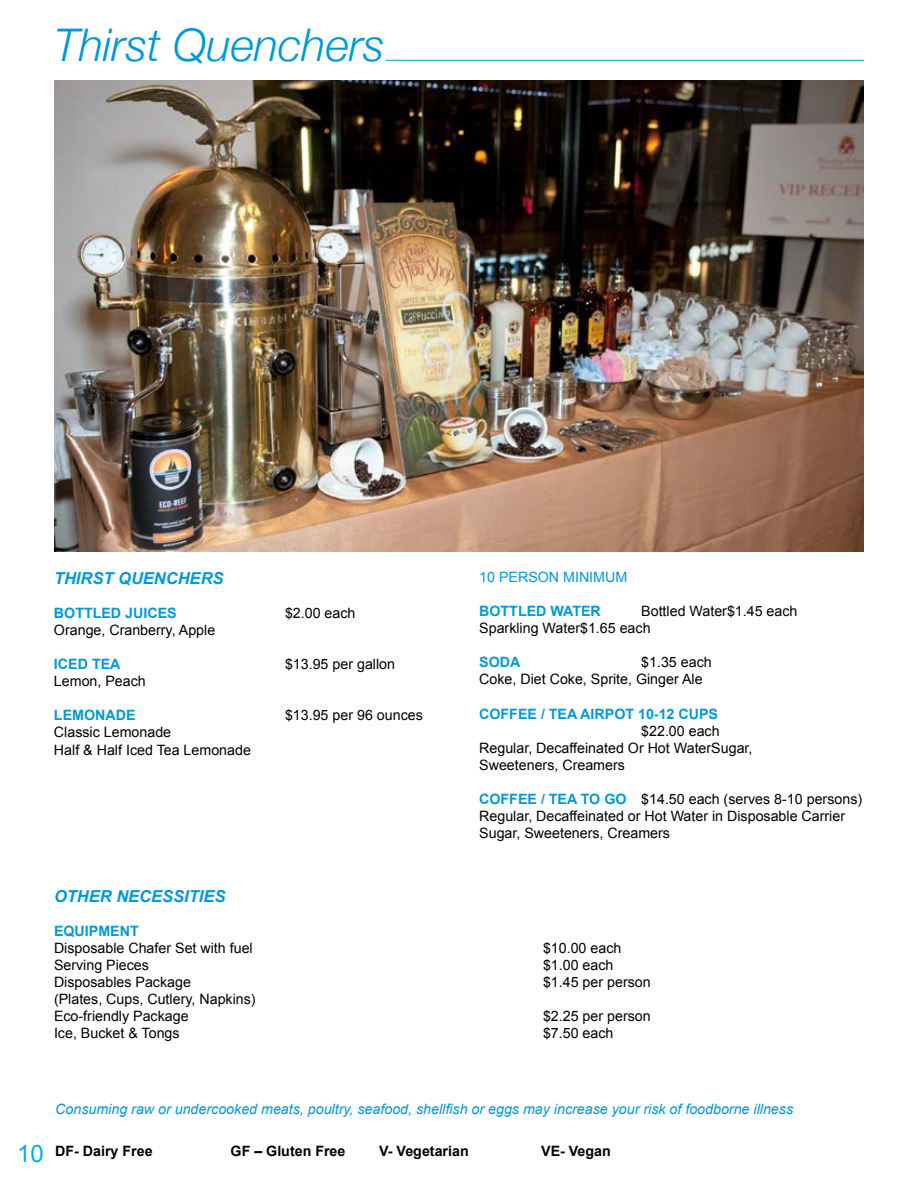
<style>
.page{position:relative;width:918px;height:1188px;background:#fff}
.page>*{position:absolute;margin:0;border:0;box-sizing:border-box;transform-origin:0 0}
.t1{font:italic 300 45px "Helvetica Neue";color:#0099d8}
.t2{font:24px "Arial";color:#00aeef}
.t3{font:italic 700 16.5px "Arial";color:#0099d8}
.t4{font:14.25px/17.1px "Arial";color:#000}
.t5{font:italic 14.25px "Arial";color:#0099d8}
.t6{font:700 14.25px "Arial";color:#0099d8}
.t7{font:700 14.25px "Arial";color:#000}
.t8{font:14.25px "Arial";color:#0099d8}
.s1{font-weight:700;color:#0099d8}
</style>
<div class="page">
<img style="left:54px;top:81px;width:810px;height:471px">
<hr style="left:386px;top:60px;width:478px;height:1px;background:#0099d8">
<h1 class="t1" style="left:54px;top:9px;width:332px">Thirst Quenchers</h1>
<p class="t3" style="left:54px;top:567px;width:171px">THIRST QUENCHERS</p>
<p class="t6" style="left:54px;top:603px;width:124px">BOTTLED JUICES</p>
<p class="t4" style="left:285px;top:604px;width:72px">$2.00 each</p>
<p class="t4" style="left:54px;top:621px;width:163px">Orange, Cranberry, Apple</p>
<p class="t6" style="left:54px;top:655px;width:68px">ICED TEA</p>
<p class="t4" style="left:285px;top:656px;width:112px">$13.95 per gallon</p>
<p class="t4" style="left:54px;top:673px;width:93px">Lemon, Peach</p>
<p class="t6" style="left:54px;top:706px;width:83px">LEMONADE</p>
<p class="t4" style="left:285px;top:707px;width:139px">$13.95 per 96 ounces</p>
<p class="t4" style="left:54px;top:724px;width:198px">Classic Lemonade<br>Half &amp; Half Iced Tea Lemonade</p>
<p class="t8" style="left:479px;top:568px;width:150px">10 PERSON MINIMUM</p>
<p class="t6" style="left:479px;top:602px;width:123px">BOTTLED WATER</p>
<p class="t4" style="left:479px;top:603px;width:320px;text-indent:162px">Bottled Water$1.45 each<br>Sparkling Water$1.65 each</p>
<p class="t6" style="left:479px;top:653px;width:43px">SODA</p>
<p class="t4" style="left:479px;top:654px;width:234px;text-indent:162px">$1.35 each<br>Coke, Diet Coke, Sprite, Ginger Ale</p>
<p class="t6" style="left:479px;top:704px;width:240px">COFFEE / TEA AIRPOT 10-12 CUPS</p>
<p class="t4" style="left:479px;top:722px;width:275px;text-indent:162px">$22.00 each<br>Regular, Decaffeinated Or Hot WaterSugar,<br>Sweeteners, Creamers</p>
<p class="t4" style="left:479px;top:791px;width:384px"><span class="s1">COFFEE / TEA TO GO</span> $14.50 each (serves 8-10 persons)<br>Regular, Decaffeinated or Hot Water in Disposable Carrier<br>Sugar, Sweeteners, Creamers</p>
<p class="t3" style="left:54px;top:885px;width:173px">OTHER NECESSITIES</p>
<p class="t6" style="left:54px;top:921px;width:86px">EQUIPMENT</p>
<p class="t4" style="left:54px;top:939px;width:200px">Disposable Chafer Set with fuel</p>
<p class="t4" style="left:543px;top:939px;width:80px">$10.00 each</p>
<p class="t4" style="left:54px;top:957px;width:97px">Serving Pieces</p>
<p class="t4" style="left:543px;top:957px;width:72px">$1.00 each</p>
<p class="t4" style="left:54px;top:974px;width:139px">Disposables Package</p>
<p class="t4" style="left:543px;top:974px;width:109px">$1.45 per person</p>
<p class="t4" style="left:54px;top:991px;width:203px">(Plates, Cups, Cutlery, Napkins)<br>Eco-friendly Package</p>
<p class="t4" style="left:543px;top:1008px;width:109px">$2.25 per person</p>
<p class="t4" style="left:54px;top:1025px;width:127px">Ice, Bucket &amp; Tongs</p>
<p class="t4" style="left:543px;top:1025px;width:72px">$7.50 each</p>
<h2 class="t2" style="left:17px;top:1138px;width:28px">10</h2>
<p class="t5" style="left:55px;top:1100px;width:739px">Consuming raw or undercooked meats, poultry, seafood, shellfish or eggs may increase your risk of foodborne illness</p>
<p class="t7" style="left:55px;top:1142px;width:99px">DF- Dairy Free</p>
<p class="t7" style="left:231px;top:1142px;width:116px">GF – Gluten Free</p>
<p class="t7" style="left:379px;top:1142px;width:91px">V- Vegetarian</p>
<p class="t7" style="left:541px;top:1142px;width:71px">VE- Vegan</p>
</div>
